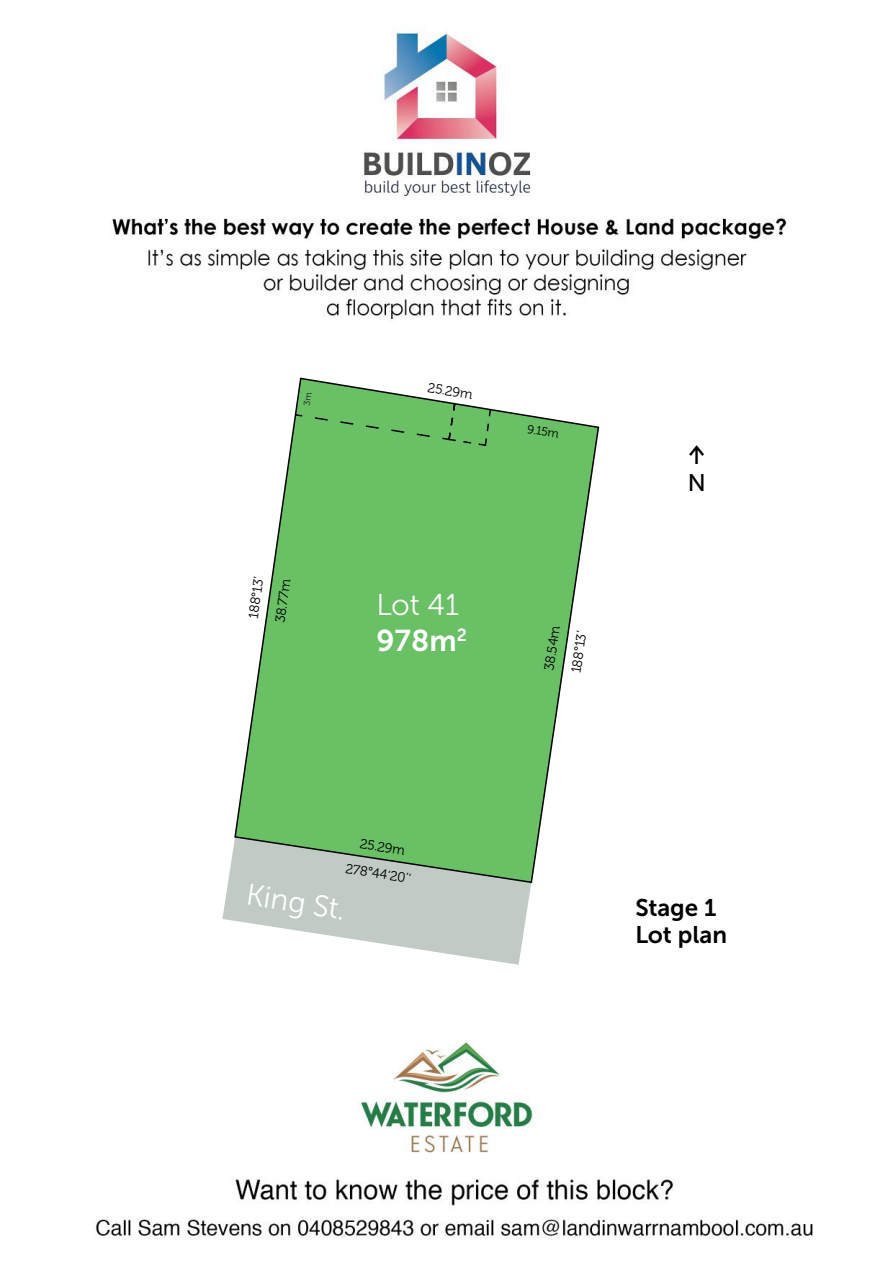
<style>
.page{position:relative;width:893px;height:1263px;background:#fff}
.page>*{position:absolute;margin:0;border:0;box-sizing:border-box;transform-origin:0 0}
.t1{font:30px "Museo Sans Cyrl 300";color:#fff}
.t2{font:30px "Museo Sans Cyrl 700";color:#fff}
.t3{font:24px/27px "Museo Sans Cyrl 700";color:#000}
.t4{font:24px "ALS Direct";color:#000}
.t5{font:24px "Museo Sans Cyrl 500";color:#000}
.t6{font:13.5px/27px "Museo Cyrl 300";color:#000}
.t7{font:12px "Museo Cyrl 300";color:#000}
</style>
<div class="page">
<img style="left:95px;top:30px;width:718px;height:1208px">
<svg style="left:222px;top:837px;width:309px;height:128px"></svg>
<svg style="left:233px;top:377px;width:367px;height:507px"></svg>
<svg style="left:441px;top:402px;width:51px;height:45px;background:#6ab467"></svg>
<div style="left:294px;top:413px;width:137px;height:25px;background:#69c065"></div>
<svg style="left:304px;top:392px;width:8px;height:14px"></svg>
<p class="t6" style="left:240px;top:617px;width:46px;rotate:-82deg">188°13’<br>38.77m</p>
<p class="t6" style="left:430px;top:374px;width:47px;rotate:9deg">25.29m</p>
<p class="t7" style="left:528px;top:422px;width:33px;rotate:9deg">9.15m</p>
<h1 class="t1" style="left:376px;top:588px;width:84px">Lot 41</h1>
<h1 class="t2" style="left:376px;top:624px;width:92px">978m<sup>2</sup></h1>
<p class="t6" style="left:536px;top:669px;width:47px;rotate:-82deg">38.54m<br>188°13’</p>
<h2 class="t4" style="left:688px;top:442px;width:19px">↑</h2>
<h2 class="t5" style="left:688px;top:470px;width:20px">N</h2>
<p class="t6" style="left:352px;top:829px;width:67px;text-align:center;rotate:9deg">25.29m<br>278°44’20’’</p>
<h1 class="t1" style="left:249px;top:878px;width:101px;rotate:9deg">King St.</h1>
<h2 class="t3" style="left:635px;top:895px;width:93px">Stage 1<br>Lot plan</h2>
</div>
